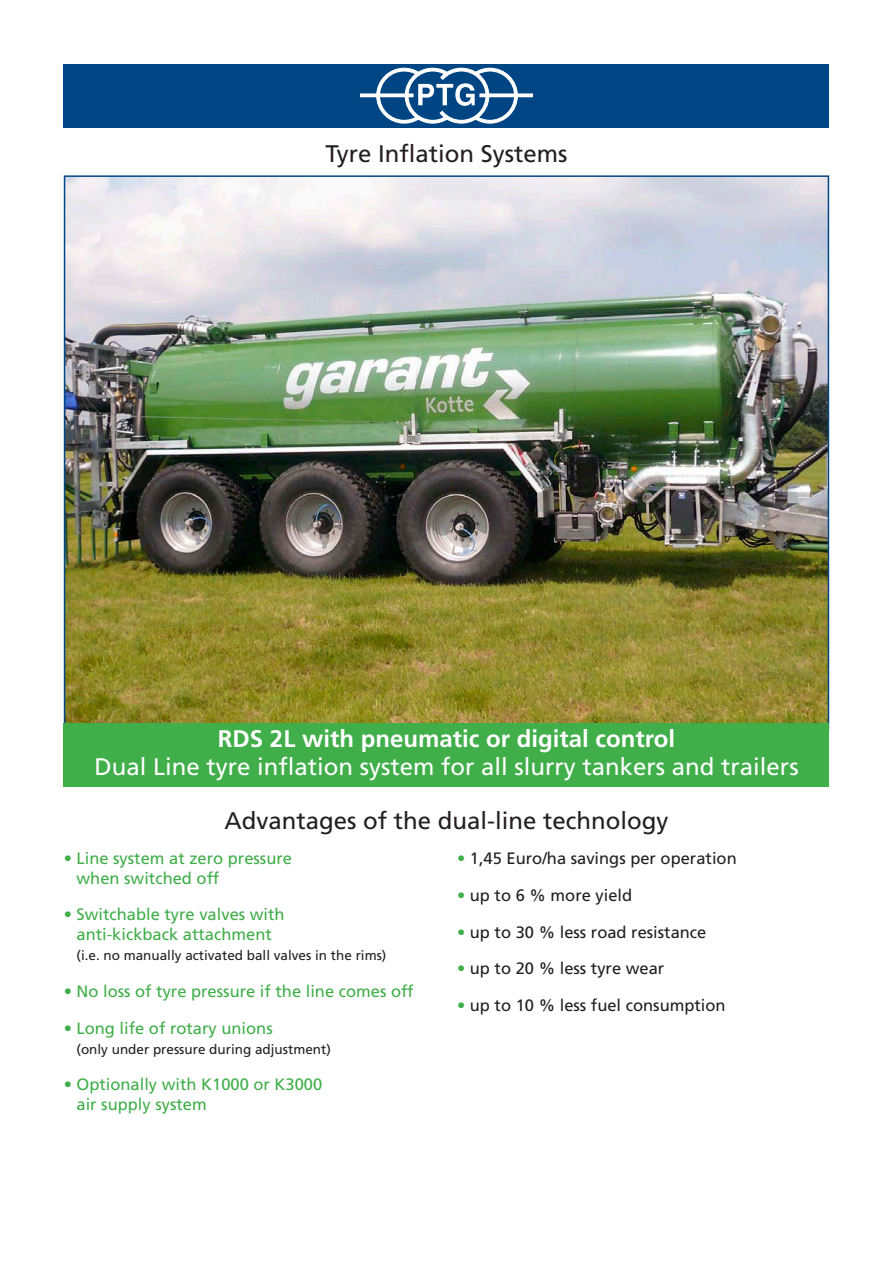
<style>
.page{position:relative;width:893px;height:1263px;background:#fff}
.page>*{position:absolute;margin:0;border:0;box-sizing:border-box;transform-origin:0 0}
.t1{font:24px "Frutiger";color:#fff}
.t2{font:24px "Frutiger";color:#231f20}
.t3{font:700 24px "Frutiger";color:#fff}
.t4{font:16.5px/19.8px "Frutiger";color:#40ae49}
.t5{font:16.5px "Frutiger";color:#231f20}
.t6{font:13.5px "Frutiger";color:#231f20}
.s1{color:#40ae49}
</style>
<div class="page">
<img style="left:67px;top:178px;width:759px;height:545px">
<div style="left:64px;top:64px;width:765px;height:64px;background:#004684"></div>
<div style="left:360px;top:93px;width:54px;height:4px;border:1px solid #fff"></div>
<div style="left:479px;top:93px;width:54px;height:4px;border:1px solid #fff"></div>
<svg style="left:376px;top:67px;width:142px;height:57px"></svg>
<div style="left:64px;top:723px;width:765px;height:64px;background:#40ae49"></div>
<h1 class="t2" style="left:325px;top:140px;width:244px">Tyre Inflation Systems</h1>
<h1 class="t3" style="left:218px;top:724px;width:458px">RDS 2L with pneumatic or digital control</h1>
<h1 class="t1" style="left:94px;top:753px;width:706px">Dual Line tyre inflation system for all slurry tankers and trailers</h1>
<h1 class="t2" style="left:224px;top:806px;width:446px">Advantages of the dual-line technology</h1>
<p class="t4" style="left:77px;top:848px;width:217px;text-indent:-13px">• Line system at zero pressure when switched off</p>
<p class="t4" style="left:64px;top:905px;width:222px;text-align:center">• Switchable tyre valves with anti-kickback attachment</p>
<p class="t6" style="left:77px;top:947px;width:311px">(i.e. no manually activated ball valves in the rims)</p>
<p class="t4" style="left:64px;top:981px;width:351px">• No loss of tyre pressure if the line comes off</p>
<p class="t4" style="left:64px;top:1018px;width:210px">• Long life of rotary unions</p>
<p class="t6" style="left:77px;top:1041px;width:256px">(only under pressure during adjustment)</p>
<p class="t4" style="left:77px;top:1074px;width:247px;text-indent:-13px">• Optionally with K1000 or K3000 air supply system</p>
<p class="t5" style="left:457px;top:848px;width:281px"><span class="s1">•</span> 1,45 Euro/ha savings per operation</p>
<p class="t5" style="left:457px;top:885px;width:177px"><span class="s1">•</span> up to 6 % more yield</p>
<p class="t5" style="left:457px;top:922px;width:251px"><span class="s1">•</span> up to 30 % less road resistance</p>
<p class="t5" style="left:457px;top:959px;width:209px"><span class="s1">•</span> up to 20 % less tyre wear</p>
<p class="t5" style="left:457px;top:996px;width:270px"><span class="s1">•</span> up to 10 % less fuel consumption</p>
</div>
